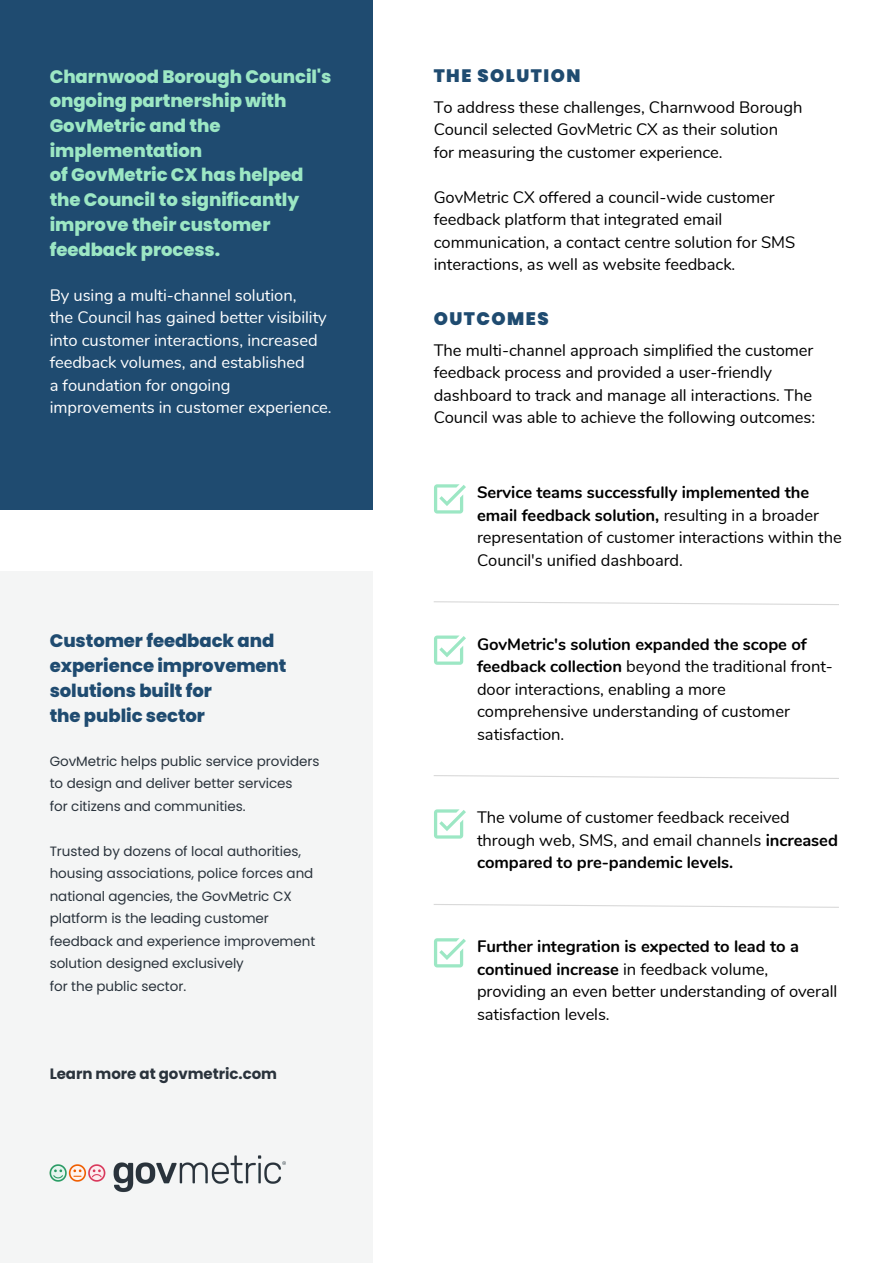
<style>
.page{position:relative;width:893px;height:1264px;background:#fff}
.page>*{position:absolute;margin:0;border:0;box-sizing:border-box;transform-origin:0 0}
.t1{font:800 18px/24.8px "Poppins";letter-spacing:-.005em;color:#9ce7c4}
.t2{font:800 18px/24.8px "Poppins";letter-spacing:-.005em;color:#1f4b70}
.t3{font:900 18px "Poppins";letter-spacing:.085em;color:#1f4b70}
.t4{font:16.5px/22.5px "Nunito";letter-spacing:-.005em;color:#000}
.t5{font:16.5px/22.5px "Nunito";letter-spacing:-.005em;color:#fff}
.t6{font:700 15px "Poppins";letter-spacing:-.005em;color:#2a333c}
.t7{font:13.5px/22.5px "Poppins";letter-spacing:-.005em;color:#2a333c}
.s1{font-weight:700}
</style>
<div class="page">
<div style="left:0;top:571px;width:372px;height:691px;background:#f4f5f5"></div>
<div style="left:0;top:0;width:372px;height:510px;background:#1f4b70"></div>
<img style="left:50px;top:1155px;width:236px;height:37px">
<svg style="left:434px;top:484px;width:32px;height:29px"></svg>
<svg style="left:434px;top:809px;width:32px;height:29px"></svg>
<svg style="left:434px;top:601px;width:405px;height:4px"></svg>
<svg style="left:433px;top:904px;width:406px;height:4px"></svg>
<svg style="left:433px;top:775px;width:406px;height:4px"></svg>
<svg style="left:434px;top:635px;width:32px;height:29px"></svg>
<svg style="left:434px;top:938px;width:32px;height:29px"></svg>
<p class="t1" style="left:50px;top:64px;width:283px">Charnwood Borough Council's ongoing partnership with<br>GovMetric and the implementation</p>
<p class="t1" style="left:50px;top:163px;width:255px">of GovMetric CX has helped the Council to significantly improve their customer feedback process.</p>
<p class="t5" style="left:50px;top:284px;width:248px">By using a multi-channel solution,</p>
<p class="t5" style="left:50px;top:306px;width:278px">the Council has gained better visibility into customer interactions, increased feedback volumes, and established</p>
<p class="t5" style="left:50px;top:374px;width:283px">a foundation for ongoing improvements in customer experience.</p>
<p class="t2" style="left:50px;top:628px;width:238px">Customer feedback and experience improvement solutions built for</p>
<p class="t2" style="left:50px;top:703px;width:157px">the public sector</p>
<p class="t7" style="left:50px;top:749px;width:271px">GovMetric helps public service providers to design and deliver better services</p>
<p class="t7" style="left:50px;top:794px;width:197px">for citizens and communities.</p>
<p class="t7" style="left:50px;top:839px;width:267px">Trusted by dozens of local authorities, housing associations, police forces and national agencies, the GovMetric CX platform is the leading customer feedback and experience improvement solution designed exclusively</p>
<p class="t7" style="left:50px;top:974px;width:138px">for the public sector.</p>
<p class="t6" style="left:50px;top:1063px;width:229px">Learn more at govmetric.com</p>
<p class="t3" style="left:433px;top:63px;width:148px">THE SOLUTION</p>
<p class="t4" style="left:433px;top:96px;width:370px">To address these challenges, Charnwood Borough<br>Council selected GovMetric CX as their solution</p>
<p class="t4" style="left:433px;top:141px;width:290px">for measuring the customer experience.</p>
<p class="t4" style="left:433px;top:186px;width:363px">GovMetric CX offered a council-wide customer feedback platform that integrated email communication, a contact centre solution for SMS interactions, as well as website feedback.</p>
<p class="t3" style="left:433px;top:306px;width:117px">OUTCOMES</p>
<p class="t4" style="left:433px;top:339px;width:383px">The multi-channel approach simplified the customer feedback process and provided a user-friendly dashboard to track and manage all interactions. The Council was able to achieve the following outcomes:</p>
<p class="t4" style="left:477px;top:481px;width:366px"><span class="s1">Service teams successfully implemented the email feedback solution,</span> resulting in a broader representation of customer interactions within the Council's unified dashboard.</p>
<p class="t4" style="left:477px;top:633px;width:357px"><span class="s1">GovMetric's solution expanded the scope of feedback collection</span> beyond the traditional front&shy;door interactions, enabling a more comprehensive understanding of customer satisfaction.</p>
<p class="t4" style="left:477px;top:806px;width:362px">The volume of customer feedback received through web, SMS, and email channels <span class="s1">increased compared to pre-pandemic levels.</span></p>
<p class="t4" style="left:477px;top:935px;width:362px"><span class="s1">Further integration is expected to lead to a continued increase</span> in feedback volume, providing an even better understanding of overall satisfaction levels.</p>
</div>
